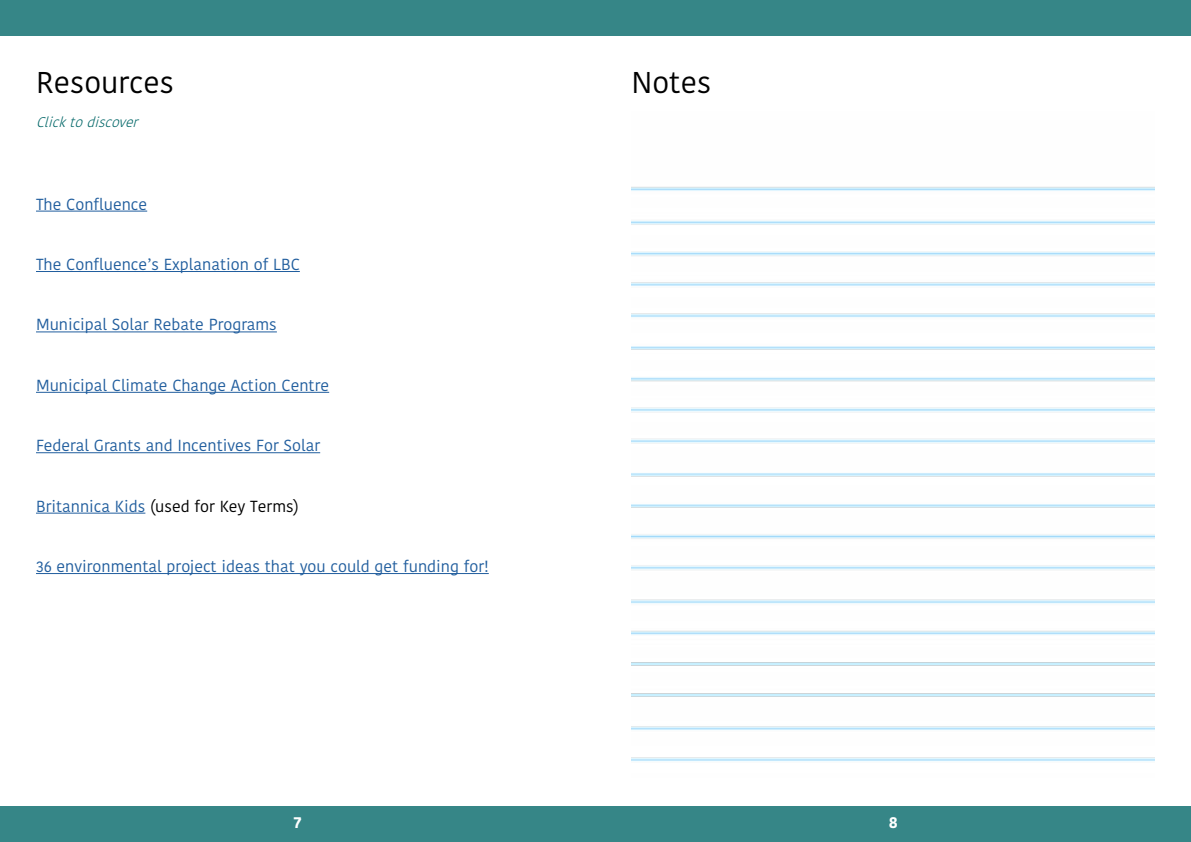
<style>
.page{position:relative;width:1191px;height:842px;background:#fff}
.page>*{position:absolute;margin:0;border:0;box-sizing:border-box;transform-origin:0 0}
.t1{font:30px "Kohinoor Telugu";color:#000}
.t2{font:16px "Kohinoor Telugu";color:#215e9e}
.t3{font:16px "Kohinoor Telugu";color:#000}
.t4{font:700 16px "Kohinoor Telugu";color:#fff}
.t5{font:italic 300 14px "Kohinoor Telugu";color:#006667}
.s1{color:#215e9e}
</style>
<div class="page">
<hr style="left:36px;top:211px;width:111px;height:1px;background:#215e9e">
<hr style="left:36px;top:271px;width:264px;height:1px;background:#215e9e">
<hr style="left:36px;top:331px;width:241px;height:1px;background:#215e9e">
<hr style="left:36px;top:392px;width:293px;height:1px;background:#215e9e">
<hr style="left:36px;top:452px;width:284px;height:1px;background:#215e9e">
<hr style="left:36px;top:513px;width:109px;height:1px;background:#215e9e">
<hr style="left:36px;top:573px;width:453px;height:1px;background:#215e9e">
<div style="left:0;top:0;width:1190px;height:36px;background:#368687"></div>
<div style="left:0;top:806px;width:1190px;height:35px;background:#368687"></div>
<h1 class="t1" style="left:36px;top:65px;width:139px">Resources</h1>
<h1 class="t1" style="left:631px;top:65px;width:81px">Notes</h1>
<p class="t5" style="left:36px;top:114px;width:109px">Clicktodiscover</p>
<p class="t2" style="left:36px;top:195px;width:113px">The Confluence</p>
<p class="t2" style="left:36px;top:255px;width:265px">The Confluence’s Explanation of LBC</p>
<p class="t2" style="left:36px;top:315px;width:242px">Municipal Solar Rebate Programs</p>
<p class="t2" style="left:36px;top:376px;width:295px">Municipal Climate Change Action Centre</p>
<p class="t2" style="left:36px;top:436px;width:286px">Federal Grants and Incentives For Solar</p>
<p class="t3" style="left:36px;top:497px;width:264px"><span class="s1">Britannica Kids</span> (used for Key Terms)</p>
<p class="t2" style="left:36px;top:557px;width:454px">36 environmental project ideas that you could get funding for!</p>
<p class="t4" style="left:294px;top:813px;width:9px">7</p>
<p class="t4" style="left:888px;top:813px;width:10px">8</p>
</div>
